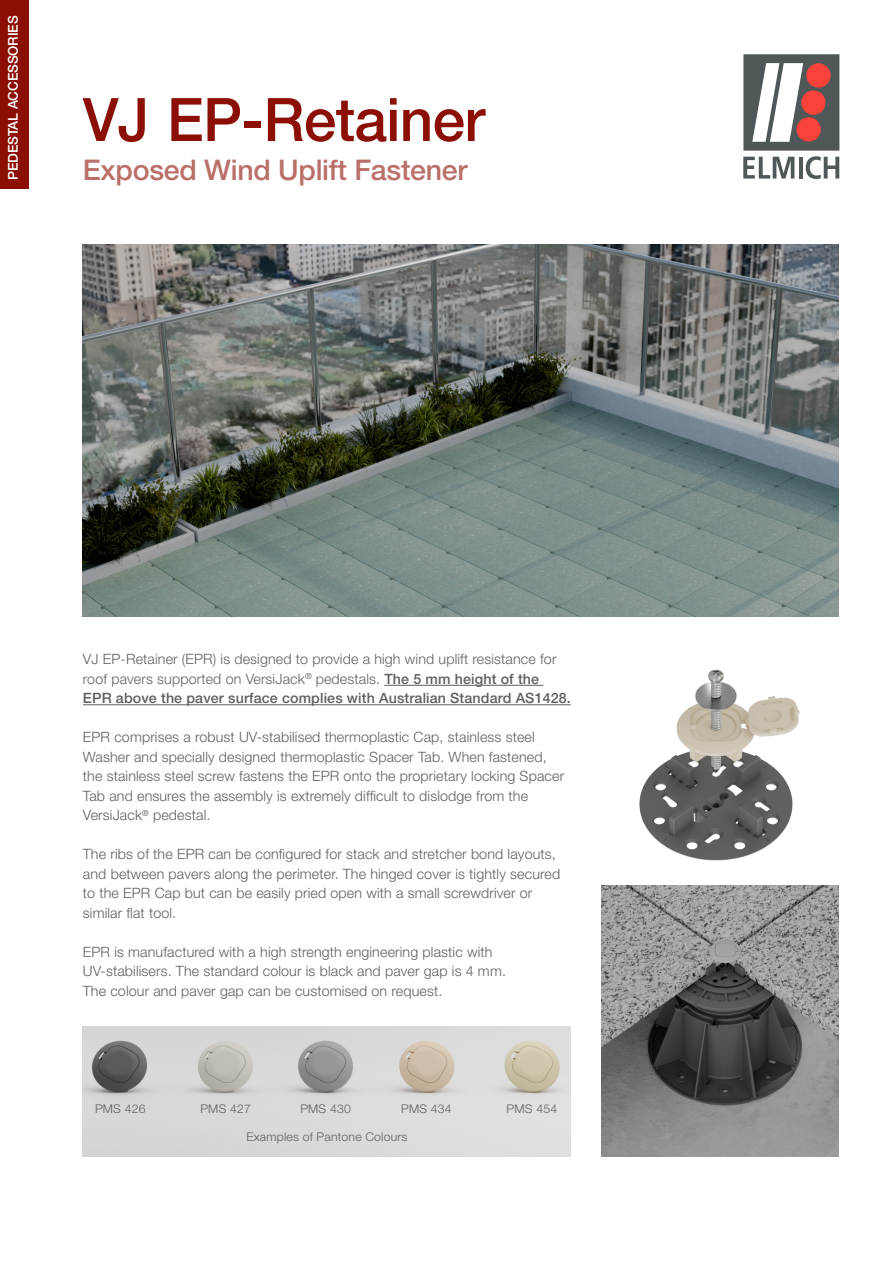
<style>
.page{position:relative;width:893px;height:1263px;background:#fff}
.page>*{position:absolute;margin:0;border:0;box-sizing:border-box;transform-origin:0 0}
.Body{font:500 60px "Helvetica Neue LT Pro";letter-spacing:-.01em;color:#8b0f04}
.Body-2{font:500 28.5px "Helvetica Neue LT Pro";letter-spacing:-.01em;color:#ba6f69}
.Body-3{font:300 14.25px/19.5px "Helvetica Neue LT Std";letter-spacing:.01em;color:#5f5f62}
.Body-4{font:500 13.5px "Helvetica Neue LT Pro";letter-spacing:-.01em;color:#fff}
.Body-5{font:300 12px "Helvetica Neue LT Std";letter-spacing:.015em;color:#5f5f62}
.s1{font-family:"Helvetica Neue LT Pro";font-weight:500}
</style>
<div class="page">
<div style="left:743px;top:54px;width:96px;height:97px;background:#505759"></div>
<svg style="left:743px;top:157px;width:51px;height:22px"></svg>
<hr style="left:799px;top:157px;width:3px;height:22px;background:#505759">
<svg style="left:806px;top:156px;width:33px;height:23px"></svg>
<div style="left:806px;top:63px;width:25px;height:25px;background:#f9423a;border-radius:50%"></div>
<div style="left:801px;top:90px;width:25px;height:25px;background:#f9423a;border-radius:50%"></div>
<div style="left:796px;top:117px;width:25px;height:25px;background:#f9423a;border-radius:50%"></div>
<svg style="left:752px;top:63px;width:51px;height:79px"></svg>
<hr style="left:384px;top:685px;width:159px;height:1px;background:#5f5f62">
<hr style="left:83px;top:704px;width:488px;height:1px;background:#5f5f62">
<div style="left:0;top:0;width:28px;height:188px;background:#8b0f04"></div>
<img style="left:83px;top:244px;width:756px;height:373px">
<img style="left:639px;top:669px;width:161px;height:192px">
<img style="left:602px;top:885px;width:236px;height:272px">
<img style="left:83px;top:1026px;width:488px;height:131px">
<p class="Body-4" style="left:5px;top:180px;width:166px;rotate:-90deg">PEDESTAL ACCESSORIES</p>
<p class="Body" style="left:83px;top:84px;width:403px">VJ EP-Retainer</p>
<p class="Body-2" style="left:83px;top:152px;width:386px">Exposed Wind Uplift Fastener</p>
<p class="Body-3" style="left:83px;top:649px;width:489px">VJ EP-Retainer (EPR) is designed to provide a high wind uplift resistance for roof pavers supported on VersiJack<sup>®</sup> pedestals. <span class="s1">The 5 mm height of the<br>EPR above the paver surface complies with Australian Standard AS1428.</span></p>
<p class="Body-3" style="left:83px;top:727px;width:483px">EPR comprises a robust UV-stabilised thermoplastic Cap, stainless steel Washer and specially designed thermoplastic Spacer Tab. When fastened, the stainless steel screw fastens the EPR onto the proprietary locking Spacer Tab and ensures the assembly is extremely difficult to dislodge from the VersiJack<sup>®</sup> pedestal.</p>
<p class="Body-3" style="left:83px;top:844px;width:479px">The ribs of the EPR can be configured for stack and stretcher bond layouts, and between pavers along the perimeter. The hinged cover is tightly secured to the EPR Cap but can be easily pried open with a small screwdriver or similar flat tool.</p>
<p class="Body-3" style="left:83px;top:942px;width:411px">EPR is manufactured with a high strength engineering plastic with</p>
<p class="Body-3" style="left:83px;top:961px;width:425px">UV-stabilisers. The standard colour is black and paver gap is 4 mm.</p>
<p class="Body-3" style="left:83px;top:981px;width:361px">The colour and paver gap can be customised on request.</p>
<p class="Body-5" style="left:95px;top:1101px;width:52px">PMS 426</p>
<p class="Body-5" style="left:200px;top:1101px;width:52px">PMS 427</p>
<p class="Body-5" style="left:300px;top:1101px;width:52px">PMS 430</p>
<p class="Body-5" style="left:401px;top:1101px;width:52px">PMS 434</p>
<p class="Body-5" style="left:507px;top:1101px;width:52px">PMS 454</p>
<p class="Body-5" style="left:246px;top:1129px;width:162px">Examples of Pantone Colours</p>
</div>
